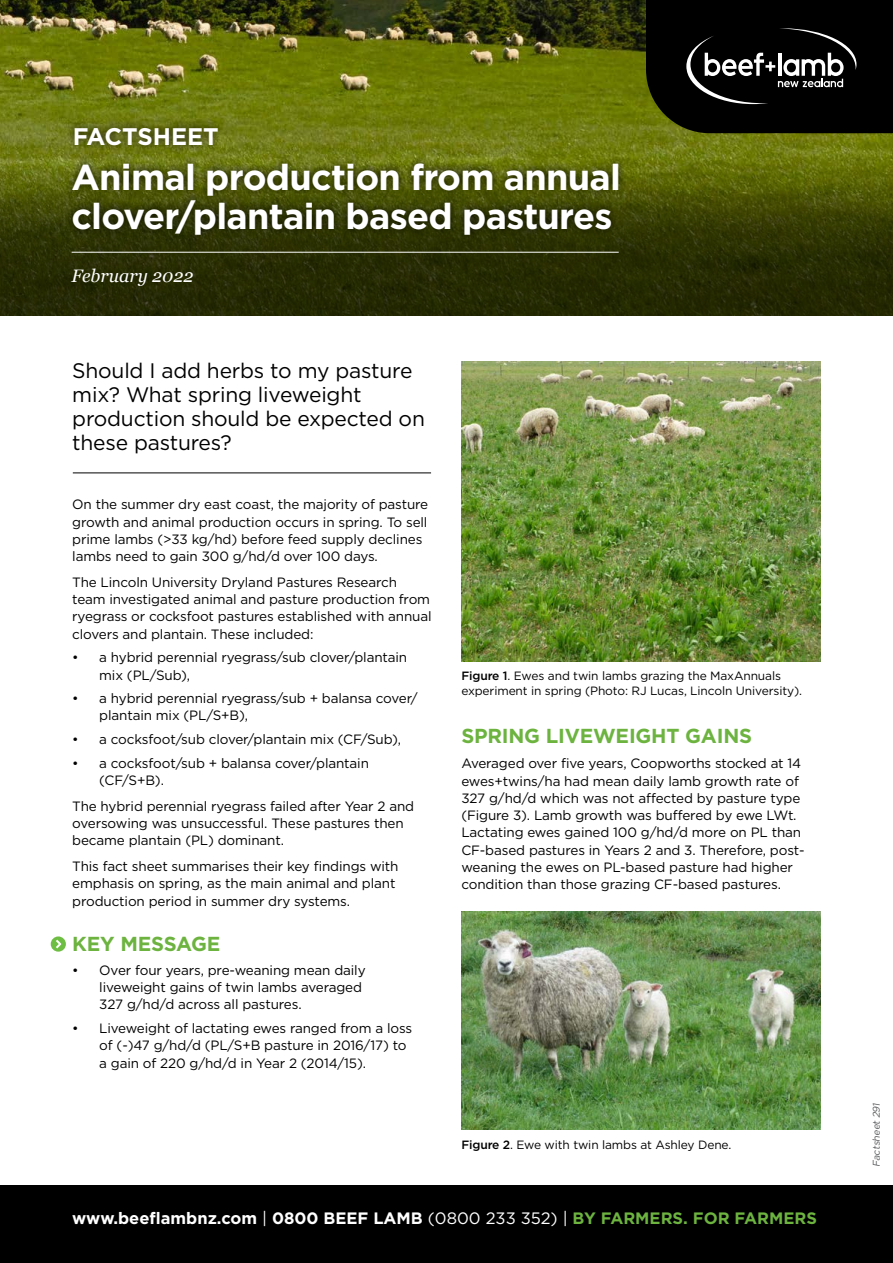
<style>
.page{position:relative;width:893px;height:1263px;background:#fff}
.page>*{position:absolute;margin:0;border:0;box-sizing:border-box;transform-origin:0 0}
.t1{font:700 36px/39px "Gotham";letter-spacing:-.02em;color:#fff}
.t2{font:700 24px "Gotham";color:#fff}
.t3{font:21px/24px "Gotham";letter-spacing:-.01em;color:#000}
.t4{font:700 20.25px "Gotham";letter-spacing:-.01em;color:#6cb33f}
.t5{font:italic 18px "Georgia";color:#fff}
.t6{font:700 16.5px "Gotham";color:#fff}
.t7{font:13.5px/17.2px "Gotham";letter-spacing:-.01em;color:#000}
.t8{font:12px/15px "Gotham";letter-spacing:-.01em;color:#000}
.t9{font:italic 9.75px "Gotham";color:#58595b}
.s1{font-weight:500}
.s2{font-weight:400}
.s3{color:#6cb33f}
</style>
<div class="page">
<div style="left:0;top:1185px;width:893px;height:78px;background:#000"></div>
<img style="left:0;top:0;width:893px;height:316px">
<svg style="left:0;top:162px;width:893px;height:153px;fill:#292d02"></svg>
<img style="left:461px;top:361px;width:360px;height:300px">
<div style="left:65px;top:154px;width:562px;height:89px;background:#000;opacity:.75"></div>
<hr style="left:72px;top:252px;width:547px;height:1px;background:#fff">
<div style="left:67px;top:119px;width:158px;height:34px;background:#000;opacity:.75"></div>
<svg style="left:646px;top:0;width:247px;height:133px"></svg>
<hr style="left:73px;top:473px;width:358px;height:1px;background:#000">
<svg style="left:51px;top:936px;width:15px;height:16px"></svg>
<img style="left:461px;top:912px;width:360px;height:217px">
<h2 class="t2" style="left:73px;top:120px;width:147px">FACTSHEET</h2>
<h1 class="t1" style="left:71px;top:157px;width:551px">Animal production from annual clover/plantain based pastures</h1>
<h3 class="t5" style="left:71px;top:263px;width:124px">February 2022</h3>
<h3 class="t3" style="left:72px;top:358px;width:354px">Should I add herbs to my pasture mix? What spring liveweight production should be expected on these pastures?</h3>
<p class="t7" style="left:72px;top:496px;width:357px">On the summer dry east coast, the majority of pasture growth and animal production occurs in spring. To sell prime lambs (&gt;33 kg/hd) before feed supply declines lambs need to gain 300 g/hd/d over 100 days.</p>
<p class="t7" style="left:72px;top:573px;width:361px">The Lincoln University Dryland Pastures Research team investigated animal and pasture production from ryegrass or cocksfoot pastures established with annual clovers and plantain. These included:</p>
<p class="t7" style="left:99px;top:649px;width:309px;text-indent:-27px">• a hybrid perennial ryegrass/sub clover/plantain mix (PL/Sub),</p>
<p class="t7" style="left:99px;top:689px;width:320px;text-indent:-27px">• a hybrid perennial ryegrass/sub + balansa cover/ plantain mix (PL/S+B),</p>
<p class="t7" style="left:72px;top:730px;width:330px">• a cocksfoot/sub clover/plantain mix (CF/Sub),</p>
<p class="t7" style="left:99px;top:754px;width:271px;text-indent:-27px">• a cocksfoot/sub + balansa cover/plantain (CF/S+B).</p>
<p class="t7" style="left:72px;top:797px;width:343px">The hybrid perennial ryegrass failed after Year 2 and oversowing was unsuccessful. These pastures then became plantain (PL) dominant.</p>
<p class="t7" style="left:72px;top:857px;width:328px">This fact sheet summarises their key findings with emphasis on spring, as the main animal and plant production period in summer dry systems.</p>
<h3 class="t4" style="left:72px;top:931px;width:149px">KEY MESSAGE</h3>
<p class="t7" style="left:99px;top:961px;width:268px;text-indent:-27px">• Over four years, pre-weaning mean daily liveweight gains of twin lambs averaged<br>327 g/hd/d across all pastures.</p>
<p class="t7" style="left:99px;top:1019px;width:314px;text-indent:-27px">• Liveweight of lactating ewes ranged from a loss of (-)47 g/hd/d (PL/S+B pasture in 2016/17) to a gain of 220 g/hd/d in Year 2 (2014/15).</p>
<p class="t8" style="left:461px;top:668px;width:342px"><span class="s1">Figure 1</span>. Ewes and twin lambs grazing the MaxAnnuals experiment in spring (Photo: RJ Lucas, Lincoln University).</p>
<h3 class="t4" style="left:461px;top:722px;width:292px">SPRING LIVEWEIGHT GAINS</h3>
<p class="t7" style="left:461px;top:755px;width:345px">Averaged over five years, Coopworths stocked at 14 ewes+twins/ha had mean daily lamb growth rate of 327 g/hd/d which was not affected by pasture type (Figure 3). Lamb growth was buffered by ewe LWt.<br>Lactating ewes gained 100 g/hd/d more on PL than CF-based pastures in Years 2 and 3. Therefore, post&shy;weaning the ewes on PL-based pasture had higher condition than those grazing CF-based pastures.</p>
<p class="t8" style="left:461px;top:1137px;width:272px"><span class="s1">Figure 2</span>. Ewe with twin lambs at Ashley Dene.</p>
<p class="t6" style="left:72px;top:1207px;width:746px">www.beeflambnz.com <span class="s2">|</span> 0800 BEEF LAMB <span class="s2">(0800 233 352) |</span> <span class="s3">BY FARMERS. FOR FARMERS</span></p>
<p class="t9" style="left:870px;top:1167px;width:68px;rotate:-90deg">Factsheet291</p>
</div>
